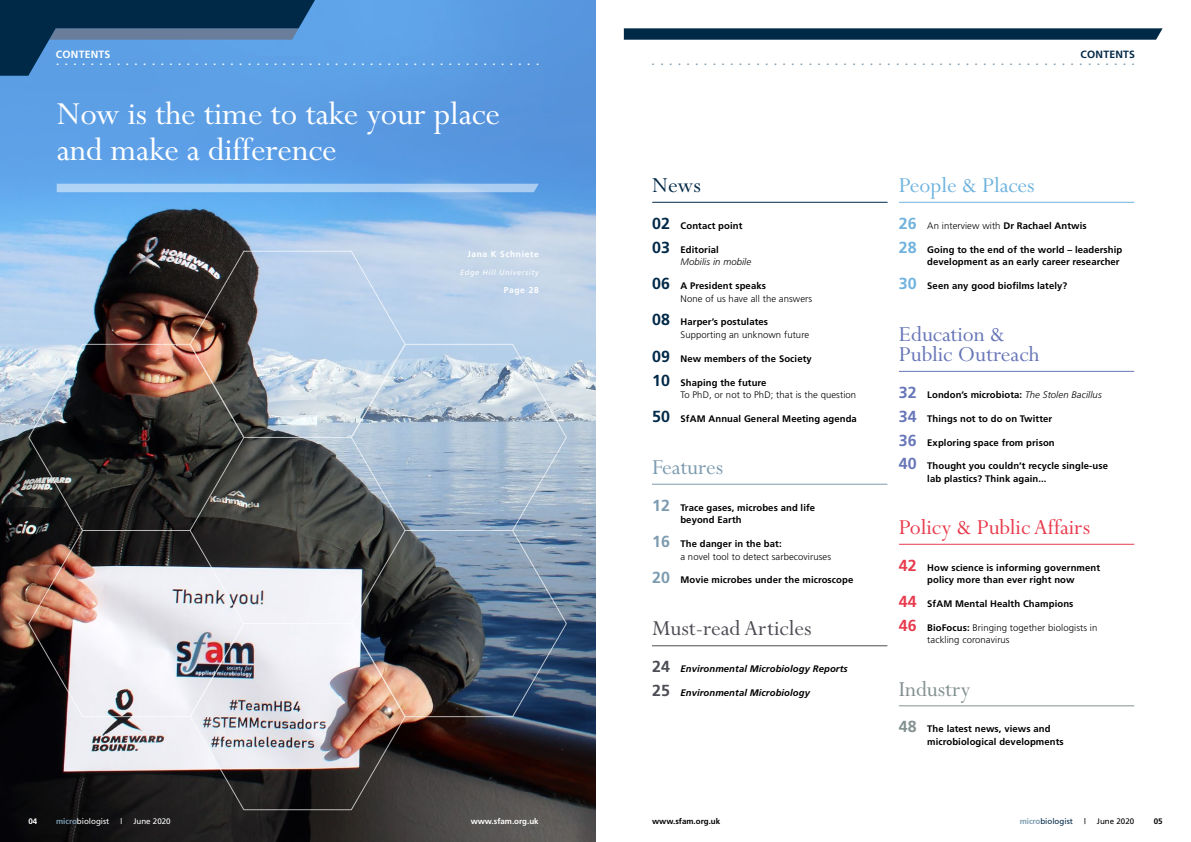
<style>
.page{position:relative;width:1191px;height:842px;background:#fff}
.page>*{position:absolute;margin:0;border:0;box-sizing:border-box;transform-origin:0 0}
.t1{font:36px/36px "Perpetua";letter-spacing:-.005em;color:#fff}
.t2{font:24px/20px "Perpetua";letter-spacing:-.005em;color:#6776b8}
.t3{font:24px "Perpetua";letter-spacing:-.005em;color:#e83c4e}
.t4{font:24px "Perpetua";letter-spacing:-.005em;color:#4c4d54}
.t5{font:24px "Perpetua";letter-spacing:-.005em;color:#6fb3de}
.t6{font:24px "Perpetua";letter-spacing:-.005em;color:#7c9bb0}
.t7{font:24px "Perpetua";letter-spacing:-.005em;color:#839191}
.t8{font:24px "Perpetua";color:#002847}
.t9{font:700 10.5px "Frutiger";letter-spacing:.02em;color:#002847}
.t10{font:700 10.5px "Frutiger";letter-spacing:.02em;color:#fff}
.t11{font:700 9.5px/12.5px "Frutiger";letter-spacing:.01em;color:#000}
.t12{font:300 9.5px/12.5px "Frutiger";letter-spacing:.01em;color:#000}
.t13{font:italic 700 9.5px "Frutiger";letter-spacing:.01em;color:#000}
.t14{font:italic 300 9.5px/12.5px "Frutiger";letter-spacing:.01em;color:#000}
.t15{font:700 8.5px "Frutiger";letter-spacing:.075em;color:#fff}
.t16{font:8px "Frutiger";color:#fff}
.t17{font:700 8px "Frutiger";color:#fff}
.t18{font:700 8px "Frutiger";color:#000}
.t19{font:8px "Frutiger";color:#002847}
.t20{font:8px "Frutiger";color:#000}
.t21{font:italic 7.5px "Frutiger";letter-spacing:.075em;color:#fff}
.t22{font:700 5px "Frutiger";color:#fff}
.s1{font-size:16px;color:#002847}
.s2{font-weight:700;font-style:normal;font-size:16px;color:#002847}
.s3{font-weight:700;font-style:normal}
.s4{font-weight:700;font-size:16px;color:#002847}
.s5{font-weight:700}
.s6{font-size:16px;color:#7c9bb0}
.s7{font-weight:700;font-size:16px;color:#7c9bb0}
.s8{font-style:normal;font-size:16px;color:#4c4d54}
.s9{font-weight:700;font-size:16px;color:#6fb3de}
.s10{font-size:16px;color:#6fb3de}
.s11{font-size:16px;color:#6776b8}
.s12{font-weight:300;font-style:italic}
.s13{font-size:16px;color:#e83c4e}
.s14{font-weight:700;font-size:16px;color:#e83c4e}
.s15{font-size:16px;color:#839191}
.s16{font-weight:700;color:#7c9bb0}
</style>
<div class="page">
<img style="left:0;top:0;width:595px;height:842px">
<img style="left:28px;top:531px;width:216px;height:186px">
<img style="left:189px;top:623px;width:217px;height:187px">
<svg style="left:189px;top:251px;width:217px;height:187px;background:#9fabb9"></svg>
<svg style="left:351px;top:344px;width:216px;height:187px;background:#abbed0"></svg>
<img style="left:28px;top:344px;width:216px;height:187px">
<img style="left:351px;top:530px;width:215px;height:187px">
<hr style="left:652px;top:484px;width:235px;height:1px;background:#7c9bb0">
<hr style="left:899px;top:202px;width:235px;height:1px;background:#6fb3de">
<hr style="left:652px;top:645px;width:235px;height:1px;background:#4c4d54">
<hr style="left:899px;top:371px;width:235px;height:1px;background:#6776b8">
<hr style="left:899px;top:705px;width:235px;height:1px;background:#839191">
<hr style="left:652px;top:202px;width:235px;height:1px;background:#002847">
<svg style="left:57px;top:184px;width:482px;height:8px;background:#aed1f3"></svg>
<hr style="left:899px;top:544px;width:235px;height:1px;background:#e83c4e">
<svg style="left:624px;top:28px;width:538px;height:12px;background:#0f3451"></svg>
<svg style="left:0;top:0;width:315px;height:76px;background:#346595"></svg>
<p class="t10" style="left:56px;top:49px;width:56px">CONTENTS</p>
<p class="t22" style="left:56px;top:61px;width:484px">••••••••••••••••••••••••••••••••••••••••••••••••••••••••</p>
<h1 class="t1" style="left:57px;top:97px;width:445px">Now is the time to take your place and make a difference</h1>
<p class="t15" style="left:467px;top:249px;width:73px">Jana K Schniete</p>
<p class="t21" style="left:460px;top:268px;width:80px">Edge Hill University</p>
<p class="t15" style="left:504px;top:285px;width:37px">Page 28</p>
<p class="t9" style="left:1080px;top:49px;width:56px">CONTENTS</p>
<h2 class="t8" style="left:652px;top:173px;width:50px">News</h2>
<p class="t11" style="left:652px;top:219px;width:92px"><span class="s1">02</span> Contact point</p>
<p class="t14" style="left:680px;top:243px;width:72px;text-indent:-28px"><span class="s2">03</span> <span class="s3">Editorial<br></span>Mobilis in mobile</p>
<p class="t12" style="left:680px;top:279px;width:133px;text-indent:-28px"><span class="s4">06</span> <span class="s5">A President speaks<br></span>None of us have all the answers</p>
<p class="t12" style="left:680px;top:316px;width:130px;text-indent:-28px"><span class="s4">08</span> <span class="s5">Harper’s postulates<br></span>Supporting an unknown future</p>
<p class="t11" style="left:652px;top:352px;width:161px"><span class="s1">09</span> New members of the Society</p>
<p class="t12" style="left:680px;top:376px;width:177px;text-indent:-28px"><span class="s4">10</span> <span class="s5">Shaping the future<br></span>To PhD, or not to PhD; that is the question</p>
<p class="t11" style="left:652px;top:412px;width:206px"><span class="s1">50</span> SfAM Annual General Meeting agenda</p>
<h2 class="t6" style="left:652px;top:455px;width:73px">Features</h2>
<p class="t11" style="left:680px;top:501px;width:136px;text-indent:-28px"><span class="s6">12</span> Trace gases, microbes and life beyond Earth</p>
<p class="t12" style="left:680px;top:537px;width:152px;text-indent:-28px"><span class="s7">16</span> <span class="s5">The danger in the bat:<br></span>a novel tool to detect sarbecoviruses</p>
<p class="t11" style="left:652px;top:574px;width:203px"><span class="s6">20</span> Movie microbes under the microscope</p>
<h2 class="t4" style="left:652px;top:616px;width:161px">Must-read Articles</h2>
<p class="t13" style="left:652px;top:663px;width:197px"><span class="s8">24</span> Environmental Microbiology Reports</p>
<p class="t13" style="left:652px;top:687px;width:159px"><span class="s8">25</span> Environmental Microbiology</p>
<h2 class="t5" style="left:899px;top:173px;width:137px">People &amp; Places</h2>
<p class="t12" style="left:899px;top:219px;width:189px"><span class="s9">26</span> An interview with <span class="s5">Dr Rachael Antwis</span></p>
<p class="t11" style="left:899px;top:243px;width:225px;text-align:right"><span class="s10">28</span> Going to the end of the world – leadership development as an early career researcher</p>
<p class="t11" style="left:899px;top:279px;width:170px"><span class="s10">30</span> Seen any good biofilms lately?</p>
<h2 class="t2" style="left:899px;top:325px;width:142px">Education &amp;<br>Public Outreach</h2>
<p class="t11" style="left:899px;top:388px;width:204px"><span class="s11">32</span> London’s microbiota: <span class="s12">The Stolen Bacillus</span></p>
<p class="t11" style="left:899px;top:412px;width:155px"><span class="s11">34</span> Things not to do on Twitter</p>
<p class="t11" style="left:899px;top:436px;width:157px"><span class="s11">36</span> Exploring space from prison</p>
<p class="t11" style="left:927px;top:460px;width:182px;text-indent:-28px"><span class="s11">40</span> Thought you couldn’t recycle single-use lab plastics? Think again...</p>
<h2 class="t3" style="left:899px;top:515px;width:193px">Policy &amp; Public Affairs</h2>
<p class="t11" style="left:899px;top:561px;width:203px;text-align:center"><span class="s13">42</span> How science is informing government policy more than ever right now</p>
<p class="t11" style="left:899px;top:597px;width:176px"><span class="s13">44</span> SfAM Mental Health Champions</p>
<p class="t12" style="left:927px;top:621px;width:172px;text-indent:-28px"><span class="s14">46</span> <span class="s5">BioFocus:</span> Bringing together biologists in tackling coronavirus</p>
<h2 class="t7" style="left:899px;top:676px;width:73px">Industry</h2>
<p class="t11" style="left:927px;top:723px;width:138px;text-indent:-28px"><span class="s15">48</span> The latest news, views and microbiological developments</p>
<p class="t17" style="left:28px;top:817px;width:10px">04</p>
<p class="t16" style="left:56px;top:817px;width:55px"><span class="s16">micro</span>biologist</p>
<p class="t16" style="left:120px;top:817px;width:3px">|</p>
<p class="t16" style="left:133px;top:817px;width:39px">June 2020</p>
<p class="t17" style="left:471px;top:817px;width:70px">www.sfam.org.uk</p>
<p class="t18" style="left:652px;top:817px;width:70px">www.sfam.org.uk</p>
<p class="t19" style="left:1019px;top:817px;width:55px"><span class="s16">micro</span>biologist</p>
<p class="t20" style="left:1084px;top:817px;width:3px">|</p>
<p class="t20" style="left:1097px;top:817px;width:39px">June 2020</p>
<p class="t18" style="left:1153px;top:817px;width:10px">05</p>
</div>
